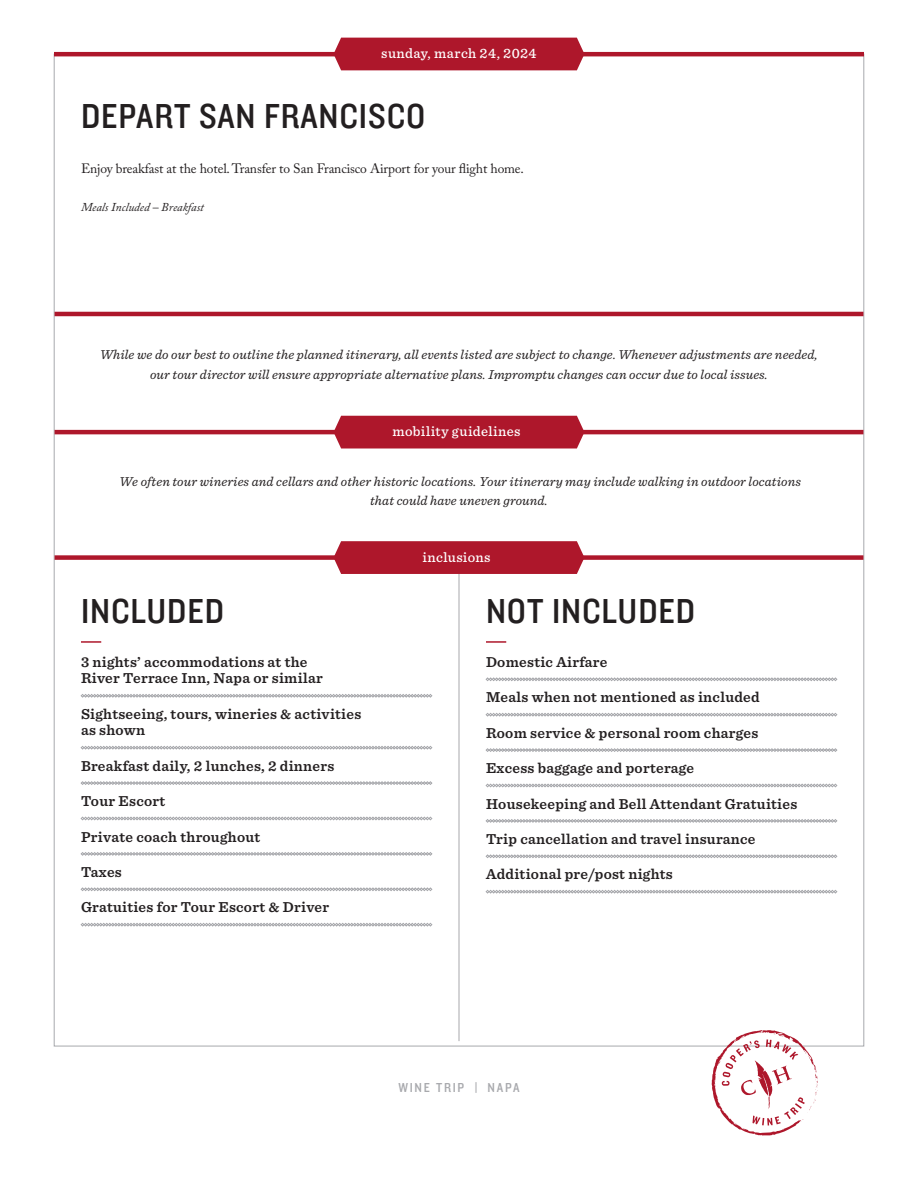
<style>
.page{position:relative;width:918px;height:1188px;background:#fff}
.page>*{position:absolute;margin:0;border:0;box-sizing:border-box;transform-origin:0 0}
.Headline{font:36px "Knockout HTF30 Junior Welterwt";letter-spacing:.025em;color:#231f20}
.List{font:600 15px/16.5px "Sentinel";letter-spacing:.02em;color:#231f20}
.Date__reversed{font:500 14.25px "Sentinel";letter-spacing:.03em;color:#fff}
.t1{font:italic 13.5px/19.5px "Sentinel";letter-spacing:.01em;color:#231f20;text-align:center}
.Body{font:13.5px "Adobe Caslon Pro";letter-spacing:-.01em;color:#231f20}
.t2{font:13.5px "Knockout HTF30 Junior Welterwt";letter-spacing:.13em;color:#a8a9ad}
.Body-2{font:italic 12px "Adobe Caslon Pro";color:#231f20}
</style>
<div class="page">
<svg style="left:712px;top:1030px;width:106px;height:106px"></svg>
<div style="left:334px;top:38px;width:250px;height:32px;background:#ae172b"></div>
<hr style="left:54px;top:52px;width:810px;height:4px;background:#ae172b">
<svg style="left:81px;top:694px;width:351px;height:3px"></svg>
<svg style="left:81px;top:746px;width:351px;height:3px"></svg>
<svg style="left:81px;top:781px;width:351px;height:4px"></svg>
<svg style="left:81px;top:817px;width:351px;height:3px"></svg>
<svg style="left:81px;top:852px;width:351px;height:4px"></svg>
<svg style="left:81px;top:888px;width:351px;height:3px"></svg>
<svg style="left:81px;top:923px;width:351px;height:3px"></svg>
<svg style="left:486px;top:678px;width:351px;height:3px"></svg>
<svg style="left:486px;top:713px;width:351px;height:3px"></svg>
<svg style="left:486px;top:748px;width:351px;height:4px"></svg>
<svg style="left:486px;top:784px;width:351px;height:3px"></svg>
<svg style="left:486px;top:819px;width:351px;height:4px"></svg>
<svg style="left:486px;top:855px;width:351px;height:3px"></svg>
<svg style="left:486px;top:890px;width:351px;height:3px"></svg>
<hr style="left:459px;top:558px;width:1px;height:483px;background:#a8a9ad">
<div style="left:334px;top:541px;width:250px;height:33px;background:#ae172b"></div>
<div style="left:334px;top:416px;width:250px;height:33px;background:#ae172b"></div>
<hr style="left:486px;top:641px;width:20px;height:2px;background:#ae172b">
<hr style="left:81px;top:641px;width:20px;height:2px;background:#ae172b">
<div style="left:55px;top:555px;width:808px;height:5px;background:#ae172b"></div>
<hr style="left:55px;top:430px;width:808px;height:4px;background:#ae172b">
<hr style="left:55px;top:312px;width:808px;height:4px;background:#ae172b">
<p class="Date__reversed" style="left:381px;top:43px;width:157px">sunday, march 24, 2024</p>
<p class="Headline" style="left:81px;top:97px;width:346px">DEPART SAN FRANCISCO</p>
<p class="Body" style="left:81px;top:161px;width:444px">Enjoy breakfast at the hotel. Transfer to San Francisco Airport for your flight home.</p>
<p class="Body-2" style="left:81px;top:200px;width:124px">Meals Included – Breakfast</p>
<p class="t1" style="left:100px;top:344px;width:719px">While we do our best to outline the planned itinerary, all events listed are subject to change. Whenever adjustments are needed, our tour director will ensure appropriate alternative plans. Impromptu changes can occur due to local issues.</p>
<p class="Date__reversed" style="left:393px;top:421px;width:129px">mobility guidelines</p>
<p class="t1" style="left:120px;top:471px;width:683px">We often tour wineries and cellars and other historic locations. Your itinerary may include walking in outdoor locations that could have uneven ground.</p>
<p class="Headline" style="left:81px;top:593px;width:145px">INCLUDED</p>
<p class="List" style="left:81px;top:653px;width:243px">3 nights’ accommodations at the<br>River Terrace Inn, Napa or similar</p>
<p class="List" style="left:81px;top:705px;width:282px">Sightseeing, tours, wineries &amp; activities as shown</p>
<p class="List" style="left:81px;top:757px;width:255px">Breakfast daily, 2 lunches, 2 dinners</p>
<p class="List" style="left:81px;top:792px;width:86px">Tour Escort</p>
<p class="List" style="left:81px;top:828px;width:181px">Private coach throughout</p>
<p class="List" style="left:81px;top:863px;width:42px">Taxes</p>
<p class="List" style="left:81px;top:898px;width:250px">Gratuities for Tour Escort &amp; Driver</p>
<p class="Date__reversed" style="left:423px;top:546px;width:70px">inclusions</p>
<p class="Headline" style="left:486px;top:593px;width:211px">NOT INCLUDED</p>
<p class="List" style="left:486px;top:653px;width:123px">Domestic Airfare</p>
<p class="List" style="left:486px;top:688px;width:275px">Meals when not mentioned as included</p>
<p class="List" style="left:486px;top:724px;width:274px">Room service &amp; personal room charges</p>
<p class="List" style="left:486px;top:759px;width:210px">Excess baggage and porterage</p>
<p class="List" style="left:486px;top:795px;width:313px">Housekeeping and Bell Attendant Gratuities</p>
<p class="List" style="left:486px;top:830px;width:271px">Trip cancellation and travel insurance</p>
<p class="List" style="left:486px;top:865px;width:188px">Additional pre/post nights</p>
<p class="t2" style="left:398px;top:1081px;width:123px">WINE TRIP | NAPA</p>
</div>
